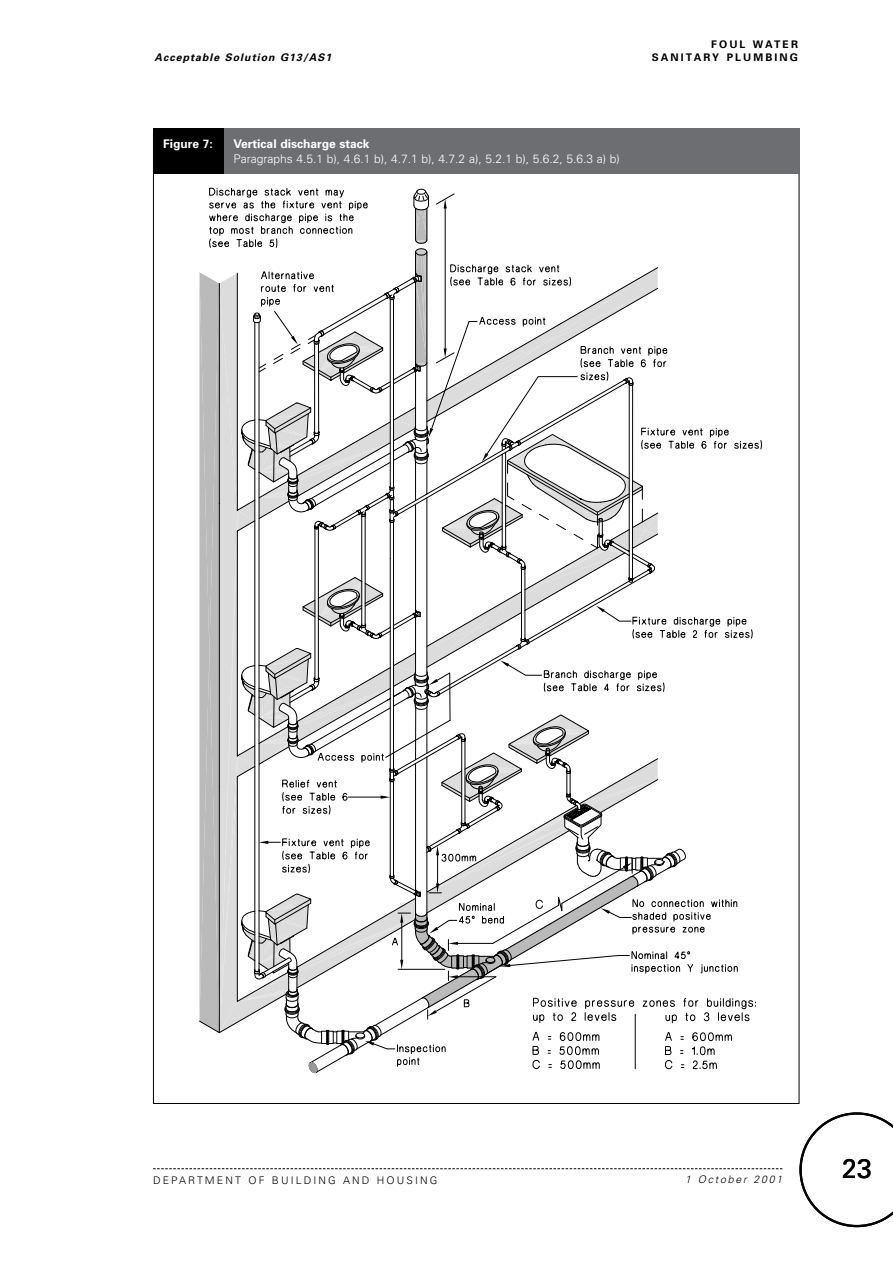
<style>
.page{position:relative;width:893px;height:1263px;background:#fff}
.page>*{position:absolute;margin:0;border:0;box-sizing:border-box;transform-origin:0 0}
.t1{font:27px "Univers";color:#000}
.t2{font:300 12px "Univers";color:#fff}
.t3{font:700 12px "Univers";color:#fff}
.t4{font:300 10.5px "Univers";letter-spacing:.2em;color:#000}
.t5{font:italic 700 10.5px "Univers";letter-spacing:.1em;color:#000}
.t6{font:700 10.5px/12.6px "Univers";letter-spacing:.2em;color:#000;text-align:right}
.t7{font:italic 300 10.5px "Univers";letter-spacing:.175em;color:#000}
</style>
<div class="page">
<svg style="left:153px;top:1168px;width:629px;height:1px"></svg>
<svg style="left:799px;top:1112px;width:94px;height:115px"></svg>
<svg style="left:199px;top:188px;width:563px;height:885px"></svg>
<div style="left:153px;top:128px;width:646px;height:45px;background:#6d6e71"></div>
<div style="left:153px;top:128px;width:70px;height:45px;background:#000"></div>
<p class="t5" style="left:155px;top:51px;width:178px">Acceptable Solution G13/AS1</p>
<p class="t3" style="left:163px;top:136px;width:51px">Figure 7:</p>
<p class="t3" style="left:233px;top:136px;width:137px">Vertical discharge stack</p>
<p class="t2" style="left:233px;top:152px;width:388px">Paragraphs 4.5.1 b), 4.6.1 b), 4.7.1 b), 4.7.2 a), 5.2.1 b), 5.6.2, 5.6.3 a) b)</p>
<p class="t6" style="left:652px;top:38px;width:148px">FOUL WATER<br>SANITARY PLUMBING</p>
<p class="t4" style="left:153px;top:1174px;width:286px">DEPARTMENT OF BUILDING AND HOUSING</p>
<p class="t7" style="left:685px;top:1173px;width:99px">1 October 2001</p>
<h1 class="t1" style="left:842px;top:1152px;width:32px">23</h1>
</div>
